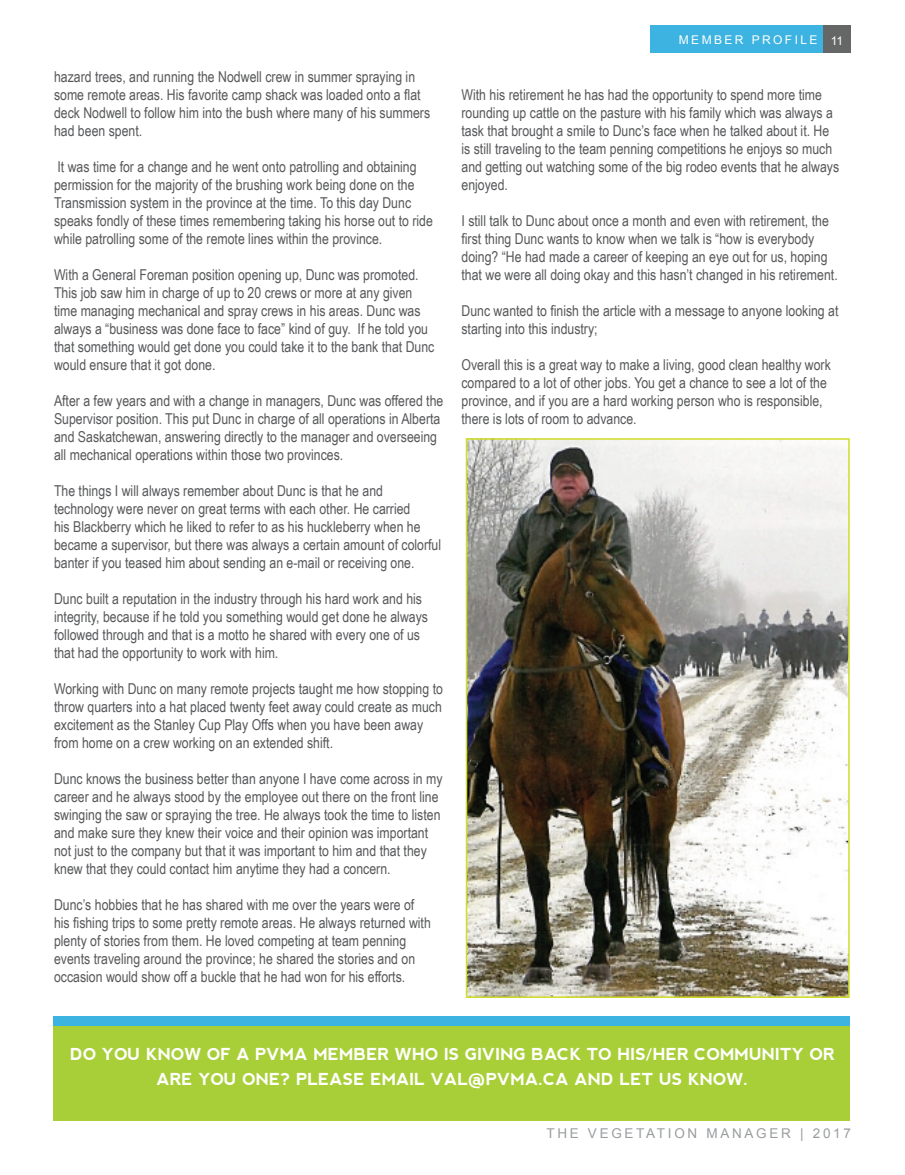
<style>
.page{position:relative;width:905px;height:1175px;background:#fff}
.page>*{position:absolute;margin:0;border:0;box-sizing:border-box;transform-origin:0 0}
.t1{font:700 16.5px/25.2px "nevis";color:#fff;text-align:center}
.t2{font:15px/18px "Arial Narrow";color:#57585a}
.t3{font:13.5px "Arial";letter-spacing:.2em;color:#9a9c9e}
.t4{font:12px "Arial";letter-spacing:.2em;color:#fff}
</style>
<div class="page">
<div style="left:650px;top:26px;width:179px;height:27px;background:#3cb3e0"></div>
<div style="left:823px;top:26px;width:27px;height:27px;background:#656666"></div>
<img style="left:469px;top:441px;width:377px;height:554px">
<div style="left:466px;top:438px;width:383px;height:560px;border:2px solid #d2dd25"></div>
<div style="left:53px;top:1015px;width:796px;height:11px;background:#3cb3e0"></div>
<div style="left:53px;top:1026px;width:796px;height:94px;background:#a9cf38"></div>
<p class="t2" style="left:54px;top:67px;width:377px">hazard trees, and running the Nodwell crew in summer spraying in some remote areas. His favorite camp shack was loaded onto a flat deck Nodwell to follow him into the bush where many of his summers had been spent.</p>
<p class="t2" style="left:54px;top:157px;width:380px">It was time for a change and he went onto patrolling and obtaining permission for the majority of the brushing work being done on the Transmission system in the province at the time. To this day Dunc speaks fondly of these times remembering taking his horse out to ride while patrolling some of the remote lines within the province.</p>
<p class="t2" style="left:54px;top:265px;width:382px">With a General Foreman position opening up, Dunc was promoted.<br>This job saw him in charge of up to 20 crews or more at any given time managing mechanical and spray crews in his areas. Dunc was always a “business was done face to face” kind of guy. If he told you that something would get done you could take it to the bank that Dunc would ensure that it got done.</p>
<p class="t2" style="left:54px;top:391px;width:391px">After a few years and with a change in managers, Dunc was offered the Supervisor position. This put Dunc in charge of all operations in Alberta and Saskatchewan, answering directly to the manager and overseeing all mechanical operations within those two provinces.</p>
<p class="t2" style="left:54px;top:481px;width:388px">The things I will always remember about Dunc is that he and technology were never on great terms with each other. He carried<br>his Blackberry which he liked to refer to as his huckleberry when he became a supervisor, but there was always a certain amount of colorful banter if you teased him about sending an e-mail or receiving one.</p>
<p class="t2" style="left:54px;top:589px;width:375px">Dunc built a reputation in the industry through his hard work and his integrity, because if he told you something would get done he always followed through and that is a motto he shared with every one of us that had the opportunity to work with him.</p>
<p class="t2" style="left:54px;top:679px;width:390px">Working with Dunc on many remote projects taught me how stopping to throw quarters into a hat placed twenty feet away could create as much excitement as the Stanley Cup Play Offs when you have been away from home on a crew working on an extended shift.</p>
<p class="t2" style="left:54px;top:769px;width:390px">Dunc knows the business better than anyone I have come across in my career and he always stood by the employee out there on the front line swinging the saw or spraying the tree. He always took the time to listen and make sure they knew their voice and their opinion was important not just to the company but that it was important to him and that they knew that they could contact him anytime they had a concern.</p>
<p class="t2" style="left:54px;top:895px;width:378px">Dunc’s hobbies that he has shared with me over the years were of his fishing trips to some pretty remote areas. He always returned with plenty of stories from them. He loved competing at team penning events traveling around the province; he shared the stories and on occasion would show off a buckle that he had won for his efforts.</p>
<p class="t4" style="left:679px;top:32px;width:166px">MEMBER PROFILE 11</p>
<p class="t2" style="left:461px;top:85px;width:379px">With his retirement he has had the opportunity to spend more time rounding up cattle on the pasture with his family which was always a task that brought a smile to Dunc’s face when he talked about it. He is still traveling to the team penning competitions he enjoys so much and getting out watching some of the big rodeo events that he always enjoyed.</p>
<p class="t2" style="left:461px;top:211px;width:378px">I still talk to Dunc about once a month and even with retirement, the first thing Dunc wants to know when we talk is “how is everybody doing? “He had made a career of keeping an eye out for us, hoping that we were all doing okay and this hasn’t changed in his retirement.</p>
<p class="t2" style="left:461px;top:301px;width:378px">Dunc wanted to finish the article with a message to anyone looking at starting into this industry;</p>
<p class="t2" style="left:461px;top:355px;width:371px">Overall this is a great way to make a living, good clean healthy work compared to a lot of other jobs. You get a chance to see a lot of the province, and if you are a hard working person who is responsible, there is lots of room to advance.</p>
<p class="t1" style="left:70px;top:1041px;width:766px">DO YOU KNOW OF A PVMA MEMBER WHO IS GIVING BACK TO HIS/HER COMMUNITY OR<br>ARE YOU ONE? PLEASE EMAIL VAL@PVMA.CA AND LET US KNOW.</p>
<p class="t3" style="left:546px;top:1124px;width:306px">THE VEGETATION MANAGER | 2017</p>
</div>
